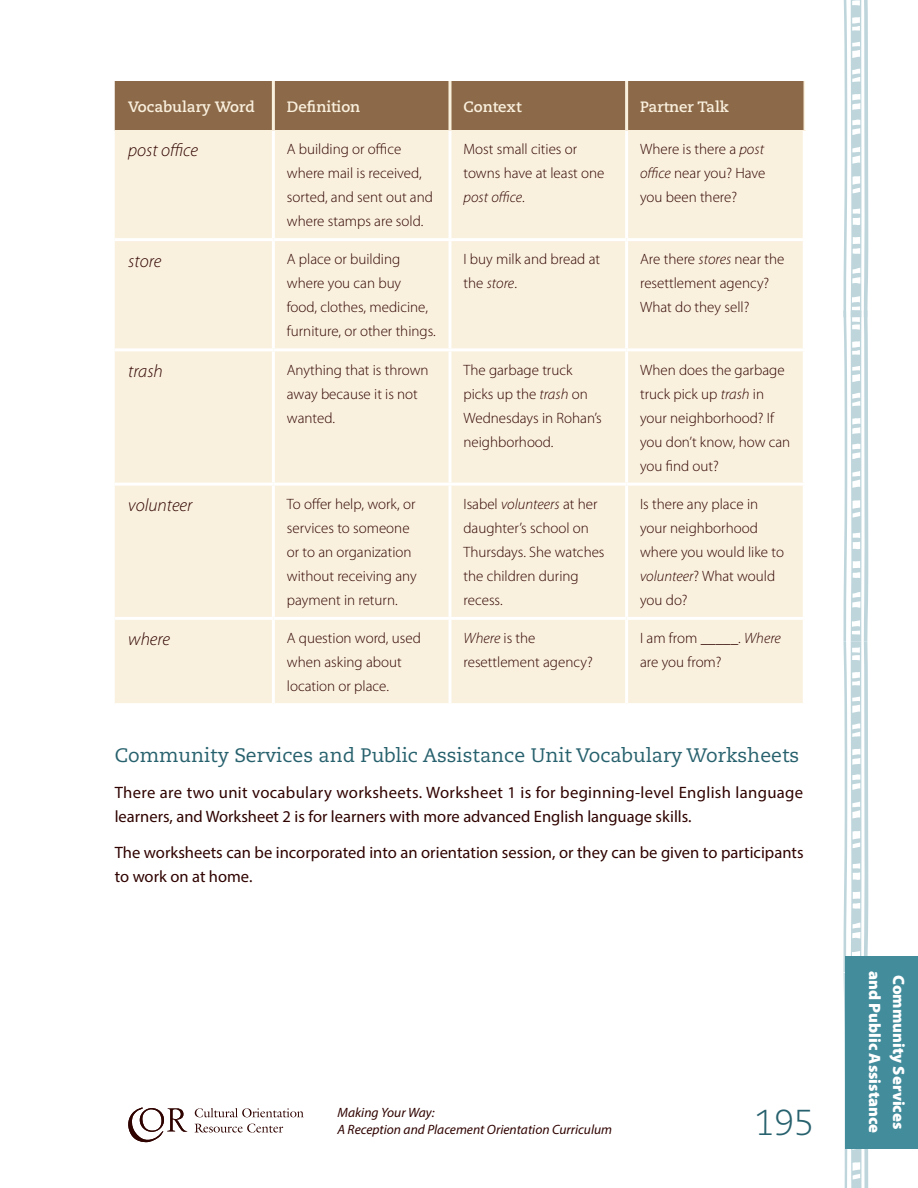
<style>
.page{position:relative;width:918px;height:1188px;background:#fff}
.page>*{position:absolute;margin:0;border:0;box-sizing:border-box;transform-origin:0 0}
.t1{font:300 36px "Caecilia LT Std";color:#27616d}
.t2{font:19.5px "Caecilia LT Std";color:#27616d}
.t3{font:italic 300 18px "Myriad Pro";color:#2f0300}
.t4{font:16.5px/24px "Myriad Pro";color:#2f0300}
.t5{font:900 16.5px "Myriad Pro";color:#fff}
.t6{font:300 15px/24px "Myriad Pro";color:#2f0300}
.t7{font:700 15px "Caecilia LT Std";color:#faf0de}
.t8{font:italic 13.5px/16.5px "Myriad Pro";color:#2f0300}
.s1{font-style:italic}
</style>
<div class="page">
<svg style="left:843px;top:0;width:26px;height:1188px"></svg>
<svg style="left:195px;top:1108px;width:109px;height:9px"></svg>
<svg style="left:194px;top:1124px;width:89px;height:9px"></svg>
<svg style="left:128px;top:1107px;width:59px;height:36px"></svg>
<div style="left:845px;top:956px;width:73px;height:192px;background:#428c9c"></div>
<div style="left:115px;top:81px;width:689px;height:49px;background:#8c6a49"></div>
<div style="left:115px;top:131px;width:688px;height:572px;background:#faf0de"></div>
<hr style="left:115px;top:238px;width:158px;height:3px;background:#fff">
<hr style="left:273px;top:238px;width:177px;height:3px;background:#fff">
<hr style="left:450px;top:238px;width:177px;height:3px;background:#fff">
<hr style="left:627px;top:238px;width:179px;height:3px;background:#fff">
<hr style="left:115px;top:348px;width:158px;height:3px;background:#fff">
<hr style="left:273px;top:348px;width:177px;height:3px;background:#fff">
<hr style="left:450px;top:348px;width:177px;height:3px;background:#fff">
<hr style="left:627px;top:348px;width:179px;height:3px;background:#fff">
<hr style="left:115px;top:483px;width:158px;height:3px;background:#fff">
<hr style="left:273px;top:483px;width:177px;height:3px;background:#fff">
<hr style="left:450px;top:483px;width:177px;height:3px;background:#fff">
<hr style="left:627px;top:483px;width:179px;height:3px;background:#fff">
<hr style="left:804px;top:81px;width:1px;height:49px;background:#faf0de">
<hr style="left:115px;top:130px;width:158px;height:1px;background:#faf0de">
<hr style="left:273px;top:130px;width:177px;height:1px;background:#faf0de">
<hr style="left:450px;top:130px;width:177px;height:1px;background:#faf0de">
<hr style="left:627px;top:130px;width:179px;height:1px;background:#faf0de">
<hr style="left:449px;top:131px;width:3px;height:107px;background:#fff">
<hr style="left:625px;top:131px;width:3px;height:107px;background:#fff">
<hr style="left:449px;top:241px;width:3px;height:107px;background:#fff">
<hr style="left:625px;top:241px;width:3px;height:107px;background:#fff">
<hr style="left:449px;top:351px;width:3px;height:132px;background:#fff">
<hr style="left:625px;top:351px;width:3px;height:132px;background:#fff">
<hr style="left:449px;top:486px;width:3px;height:131px;background:#fff">
<hr style="left:625px;top:486px;width:3px;height:131px;background:#fff">
<hr style="left:115px;top:617px;width:158px;height:3px;background:#fff">
<hr style="left:273px;top:617px;width:177px;height:3px;background:#fff">
<hr style="left:450px;top:617px;width:177px;height:3px;background:#fff">
<hr style="left:449px;top:620px;width:3px;height:83px;background:#fff">
<hr style="left:627px;top:617px;width:179px;height:3px;background:#fff">
<hr style="left:625px;top:620px;width:3px;height:83px;background:#fff">
<hr style="left:272px;top:131px;width:3px;height:107px;background:#fff">
<hr style="left:272px;top:241px;width:3px;height:107px;background:#fff">
<hr style="left:272px;top:351px;width:3px;height:132px;background:#fff">
<hr style="left:272px;top:486px;width:3px;height:131px;background:#fff">
<hr style="left:272px;top:620px;width:3px;height:83px;background:#fff">
<hr style="left:272px;top:81px;width:3px;height:49px;background:#faf0de">
<hr style="left:449px;top:81px;width:3px;height:49px;background:#faf0de">
<hr style="left:625px;top:81px;width:3px;height:49px;background:#faf0de">
<p class="t7" style="left:128px;top:97px;width:128px">Vocabulary Word</p>
<p class="t7" style="left:287px;top:97px;width:75px">Definition</p>
<p class="t7" style="left:464px;top:97px;width:60px">Context</p>
<p class="t7" style="left:640px;top:97px;width:90px">Partner Talk</p>
<p class="t3" style="left:128px;top:141px;width:71px">post office</p>
<p class="t6" style="left:287px;top:137px;width:148px">A building or office where mail is received, sorted, and sent out and where stamps are sold.</p>
<p class="t6" style="left:464px;top:137px;width:142px">Most small cities or towns have at least one <span class="s1">post office</span>.</p>
<p class="t6" style="left:640px;top:137px;width:127px;text-align:justify">Where is there a <span class="s1">post office</span> near you? Have you been there?</p>
<p class="t3" style="left:128px;top:251px;width:35px">store</p>
<p class="t6" style="left:287px;top:248px;width:150px">A place or building where you can buy<br>food, clothes, medicine, furniture, or other things.</p>
<p class="t6" style="left:464px;top:248px;width:138px">I buy milk and bread at the <span class="s1">store</span>.</p>
<p class="t6" style="left:640px;top:248px;width:146px">Are there <span class="s1">stores</span> near the resettlement agency?<br>What do they sell?</p>
<p class="t3" style="left:128px;top:361px;width:36px">trash</p>
<p class="t6" style="left:287px;top:358px;width:143px">Anything that is thrown away because it is not wanted.</p>
<p class="t6" style="left:464px;top:358px;width:140px">The garbage truck picks up the <span class="s1">trash</span> on<br>Wednesdays in Rohan’s neighborhood.</p>
<p class="t6" style="left:640px;top:358px;width:152px">When does the garbage truck pick up <span class="s1">trash</span> in your neighborhood? If you don’t know, how can you find out?</p>
<p class="t3" style="left:128px;top:496px;width:66px">volunteer</p>
<p class="t6" style="left:287px;top:492px;width:131px">To offer help, work, or services to someone or to an organization without receiving any payment in return.</p>
<p class="t6" style="left:464px;top:492px;width:143px">Isabel <span class="s1">volunteers</span> at her daughter’s school on<br>Thursdays. She watches the children during recess.</p>
<p class="t6" style="left:640px;top:492px;width:145px">Is there any place in your neighborhood where you would like to <span class="s1">volunteer</span>? What would you do?</p>
<p class="t3" style="left:128px;top:630px;width:43px">where</p>
<p class="t6" style="left:287px;top:626px;width:135px">A question word, used when asking about location or place.</p>
<p class="t6" style="left:464px;top:626px;width:131px"><span class="s1">Where</span> is the resettlement agency?</p>
<p class="t6" style="left:640px;top:626px;width:142px">I am from _____. <span class="s1">Where </span>are you from?</p>
<h2 class="t2" style="left:115px;top:744px;width:686px">Community Services and Public Assistance Unit Vocabulary Worksheets</h2>
<p class="t4" style="left:115px;top:780px;width:690px">There are two unit vocabulary worksheets. Worksheet 1 is for beginning-level English language learners, and Worksheet 2 is for learners with more advanced English language skills.</p>
<p class="t4" style="left:115px;top:840px;width:690px">The worksheets can be incorporated into an orientation session, or they can be given to participants to work on at home.</p>
<p class="t8" style="left:338px;top:1104px;width:276px">Making Your Way:<br>A Reception and Placement Orientation Curriculum</p>
<h1 class="t1" style="left:754px;top:1102px;width:62px">195</h1>
<p class="t5" style="left:884px;top:971px;width:163px;rotate:90deg">and Public Assistance</p>
<p class="t5" style="left:908px;top:975px;width:155px;rotate:90deg">Community Services</p>
</div>
